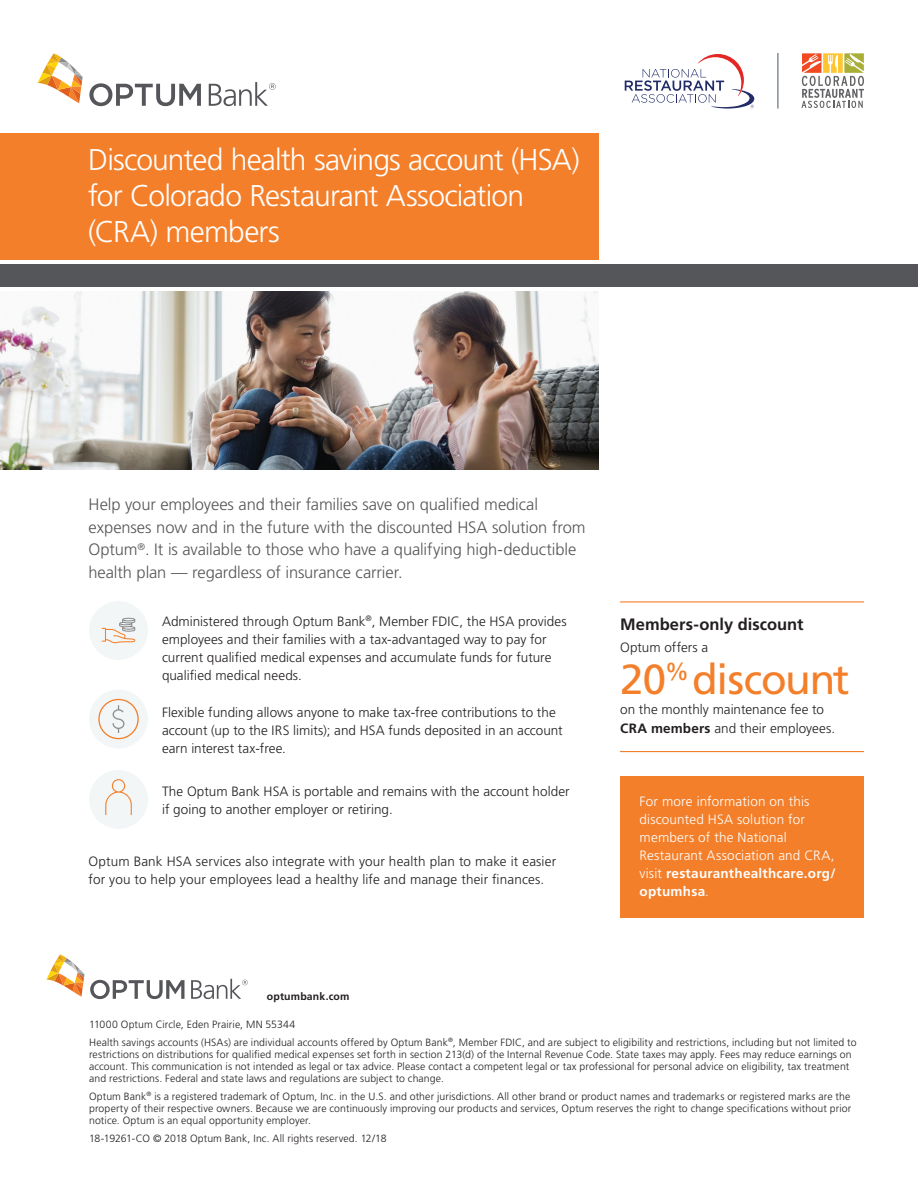
<style>
.page{position:relative;width:918px;height:1188px;background:#fff}
.page>*{position:absolute;margin:0;border:0;box-sizing:border-box;transform-origin:0 0}
.t1{font:42px "Frutiger LT Std";letter-spacing:-.03em;color:#f47f2a}
.t2{font:300 30px/36px "Frutiger LT Std";letter-spacing:-.03em;color:#fff}
.t3{font:300 16.5px/22.5px "Frutiger LT Std";letter-spacing:-.005em;color:#555659}
.t4{font:700 16.5px "Frutiger LT Std";color:#231f20}
.t5{font:300 13.5px/18px "Frutiger LT Std";letter-spacing:.005em;color:#231f20}
.t6{font:300 13.5px/18px "Frutiger LT Std";letter-spacing:.015em;color:#fff}
.t7{font:300 10.5px/12px "Frutiger LT Std";letter-spacing:.01em;color:#231f20}
.t8{font:700 10.5px "Frutiger LT Std";letter-spacing:.02em;color:#231f20}
.s1{font-weight:700}
</style>
<div class="page">
<img style="left:0;top:291px;width:598px;height:179px">
<div style="left:0;top:134px;width:598px;height:126px;background:#f47f2a"></div>
<div style="left:0;top:265px;width:918px;height:22px;background:#555659"></div>
<div style="left:89px;top:601px;width:59px;height:59px;background:#f3f6f7;border-radius:50%"></div>
<svg style="left:102px;top:618px;width:33px;height:25px"></svg>
<div style="left:89px;top:770px;width:59px;height:59px;background:#f3f6f7;border-radius:50%"></div>
<svg style="left:105px;top:779px;width:27px;height:36px"></svg>
<div style="left:89px;top:690px;width:59px;height:58px;background:#f3f6f7;border-radius:50%"></div>
<svg style="left:98px;top:699px;width:41px;height:40px"></svg>
<svg style="left:625px;top:54px;width:129px;height:55px"></svg>
<hr style="left:620px;top:601px;width:244px;height:2px;background:#f47f2a">
<hr style="left:620px;top:751px;width:244px;height:1px;background:#f47f2a">
<div style="left:620px;top:776px;width:244px;height:142px;background:#f47f2a"></div>
<svg style="left:38px;top:53px;width:45px;height:50px"></svg>
<svg style="left:89px;top:83px;width:112px;height:23px"></svg>
<svg style="left:209px;top:82px;width:67px;height:24px"></svg>
<svg style="left:46px;top:954px;width:38px;height:43px"></svg>
<svg style="left:90px;top:980px;width:95px;height:19px"></svg>
<svg style="left:191px;top:979px;width:57px;height:20px"></svg>
<svg style="left:801px;top:53px;width:63px;height:55px"></svg>
<hr style="left:777px;top:53px;width:2px;height:56px;background:#828e98">
<h2 class="t2" style="left:88px;top:142px;width:493px">Discounted health savings account (HSA) for Colorado Restaurant Association (CRA) members</h2>
<p class="t3" style="left:89px;top:494px;width:498px">Help your employees and their families save on qualified medical expenses now and in the future with the discounted HSA solution from Optum<sup>®</sup>. It is available to those who have a qualifying high-deductible health plan — regardless of insurance carrier.</p>
<p class="t5" style="left:162px;top:612px;width:406px">Administered through Optum Bank<sup>®</sup>, Member FDIC, the HSA provides employees and their families with a tax-advantaged way to pay for current qualified medical expenses and accumulate funds for future qualified medical needs.</p>
<p class="t5" style="left:162px;top:703px;width:402px">Flexible funding allows anyone to make tax-free contributions to the account (up to the IRS limits); and HSA funds deposited in an account earn interest tax-free.</p>
<p class="t5" style="left:162px;top:782px;width:409px">The Optum Bank HSA is portable and remains with the account holder if going to another employer or retiring.</p>
<p class="t5" style="left:89px;top:853px;width:469px">Optum Bank HSA services also integrate with your health plan to make it easier for you to help your employees lead a healthy life and manage their finances.</p>
<h3 class="t4" style="left:620px;top:614px;width:185px">Members-only discount</h3>
<p class="t5" style="left:620px;top:639px;width:90px">Optum offers a</p>
<h1 class="t1" style="left:620px;top:655px;width:231px">20<sup>%</sup> discount</h1>
<p class="t5" style="left:620px;top:699px;width:216px;line-height:19.5px">on the monthly maintenance fee to<br><span class="s1">CRA members</span> and their employees.</p>
<p class="t6" style="left:640px;top:792px;width:198px">For more information on this discounted HSA solution for members of the National<br>Restaurant Association and CRA, visit <span class="s1">restauranthealthcare.org/ optumhsa</span>.</p>
<p class="t8" style="left:267px;top:990px;width:84px">optumbank.com</p>
<p class="t7" style="left:89px;top:1015px;width:769px;line-height:18px">11000 Optum Circle, Eden Prairie, MN 55344<br>Health savings accounts (HSAs) are individual accounts offered by Optum Bank<sup>®</sup>, Member FDIC, and are subject to eligibility and restrictions, including but not limited to</p>
<p class="t7" style="left:89px;top:1048px;width:764px">restrictions on distributions for qualified medical expenses set forth in section 213(d) of the Internal Revenue Code. State taxes may apply. Fees may reduce earnings on account. This communication is not intended as legal or tax advice. Please contact a competent legal or tax professional for personal advice on eligibility, tax treatment and restrictions. Federal and state laws and regulations are subject to change.</p>
<p class="t7" style="left:89px;top:1090px;width:764px;text-align:justify">Optum Bank<sup>®</sup> is a registered trademark of Optum, Inc. in the U.S. and other jurisdictions. All other brand or product names and trademarks or registered marks are the property of their respective owners. Because we are continuously improving our products and services, Optum reserves the right to change specifications without prior notice. Optum is an equal opportunity employer.</p>
<p class="t7" style="left:89px;top:1132px;width:299px">18-19261-CO © 2018 Optum Bank, Inc. All rights reserved. 12/18</p>
</div>
